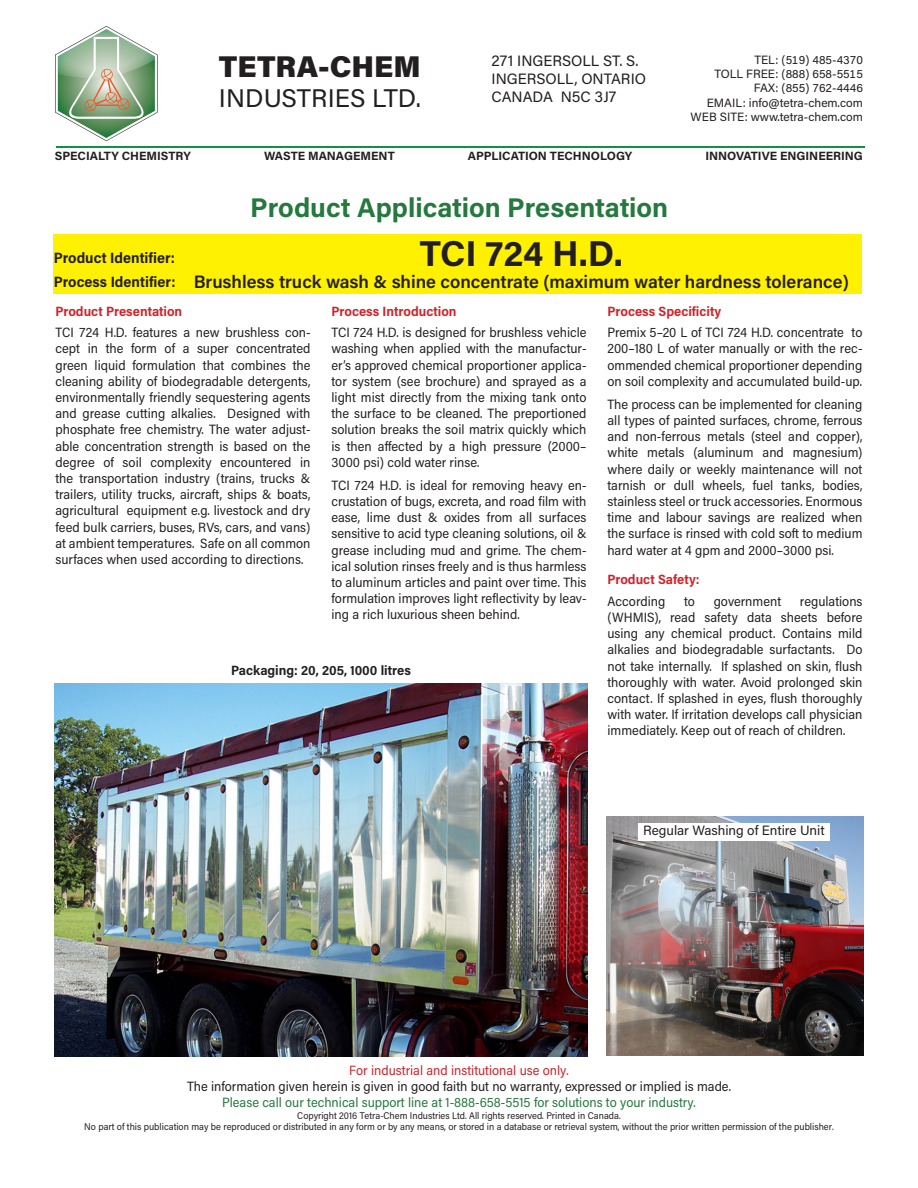
<style>
.page{position:relative;width:918px;height:1188px;background:#fff}
.page>*{position:absolute;margin:0;border:0;box-sizing:border-box;transform-origin:0 0}
.PA_-_Product_Identif{font:700 36px "Acumin Pro";letter-spacing:-.01em;color:#231f20}
.t1{font:900 30px "Acumin Pro";color:#231f20}
.t2{font:700 27px "Acumin Pro";color:#26793e}
.t3{font:25.5px "Acumin Pro";letter-spacing:.005em;color:#231f20}
.SDS_-_Process_Identi{font:600 18px "Acumin Pro";color:#231f20}
.t4{font:15px "Acumin Pro";color:#231f20}
.PA_-_Product_Identif-2{font:700 15px "Acumin Pro Semi Cond";color:#231f20}
.PA_-_Body_text{font:13.5px/16.2px "Acumin Pro Semi Cond";color:#231f20;text-align:justify}
.t5{font:13.5px "Acumin Pro Semi Cond";color:#26793e}
.PA_-_Heading_1{font:700 13.5px "Acumin Pro Semi Cond";color:#d1232a}
.t6{font:13.5px "Acumin Pro Semi Cond";color:#d1232a}
.PA_-_Heading_2{font:700 13.5px "Acumin Pro Semi Cond";color:#231f20}
.PA_-_Caption{font:13.5px "Acumin Pro";color:#231f20}
.t7{font:12px "Acumin Pro";color:#231f20}
.t8{font:700 12px "Acumin Pro";color:#231f20}
.t9{font:9.75px "Acumin Pro Semi Cond";color:#231f20}
</style>
<div class="page">
<img style="left:606px;top:817px;width:258px;height:239px">
<img style="left:54px;top:684px;width:534px;height:373px">
<div style="left:638px;top:823px;width:191px;height:18px;background:#fff"></div>
<hr style="left:56px;top:146px;width:809px;height:2px;background:#0d9344">
<svg style="left:55px;top:26px;width:103px;height:115px"></svg>
<div style="left:53px;top:234px;width:809px;height:60px;background:#fff101"></div>
<p class="t1" style="left:219px;top:45px;width:203px">TETRA-CHEM</p>
<p class="t3" style="left:219px;top:81px;width:204px">INDUSTRIES LTD.</p>
<p class="t4" style="left:491px;top:50px;width:149px">271 INGERSOLL ST. S.</p>
<p class="t4" style="left:491px;top:68px;width:156px">INGERSOLL, ONTARIO</p>
<p class="t4" style="left:491px;top:86px;width:126px">CANADA N5C 3J7</p>
<p class="t7" style="left:754px;top:51px;width:110px">TEL: (519) 485-4370</p>
<p class="t7" style="left:714px;top:65px;width:150px">TOLL FREE: (888) 658-5515</p>
<p class="t7" style="left:754px;top:80px;width:111px">FAX: (855) 762-4446</p>
<p class="t7" style="left:707px;top:94px;width:158px">EMAIL: info@tetra-chem.com</p>
<p class="t7" style="left:691px;top:109px;width:174px">WEB SITE: www.tetra-chem.com</p>
<p class="t8" style="left:55px;top:147px;width:137px">SPECIALTY CHEMISTRY</p>
<p class="t8" style="left:264px;top:147px;width:132px">WASTE MANAGEMENT</p>
<p class="t8" style="left:468px;top:147px;width:166px">APPLICATION TECHNOLOGY</p>
<p class="t8" style="left:705px;top:147px;width:159px">INNOVATIVE ENGINEERING</p>
<p class="PA_-_Product_Identif-2" style="left:54px;top:247px;width:123px">Product Identifier:</p>
<p class="PA_-_Product_Identif-2" style="left:54px;top:271px;width:123px">Process Identifier:</p>
<p class="t2" style="left:250px;top:188px;width:420px">Product Application Presentation</p>
<p class="PA_-_Product_Identif" style="left:420px;top:228px;width:205px">TCI 724 H.D.</p>
<p class="SDS_-_Process_Identi" style="left:194px;top:269px;width:657px">Brushless truck wash &amp; shine concentrate (maximum water hardness tolerance)</p>
<p class="PA_-_Heading_1" style="left:56px;top:301px;width:128px">Product Presentation</p>
<p class="PA_-_Body_text" style="left:56px;top:324px;width:257px">TCI 724 H.D. features a new brushless con&shy;cept in the form of a super concentrated green liquid formulation that combines the cleaning ability of biodegradable detergents, environmentally friendly sequestering agents and grease cutting alkalies. Designed with phosphate free chemistry. The water adjust&shy;able concentration strength is based on the degree of soil complexity encountered in the transportation industry (trains, trucks &amp; trailers, utility trucks, aircraft, ships &amp; boats, agricultural equipment e.g. livestock and dry feed bulk carriers, buses, RVs, cars, and vans) at ambient temperatures. Safe on all common surfaces when used according to directions.</p>
<p class="PA_-_Heading_1" style="left:332px;top:301px;width:127px">Process Introduction</p>
<p class="PA_-_Body_text" style="left:332px;top:324px;width:257px">TCI 724 H.D. is designed for brushless vehicle washing when applied with the manufactur&shy;er’s approved chemical proportioner applica&shy;tor system (see brochure) and sprayed as a light mist directly from the mixing tank onto the surface to be cleaned. The preportioned solution breaks the soil matrix quickly which is then affected by a high pressure (2000– 3000 psi) cold water rinse.</p>
<p class="PA_-_Body_text" style="left:332px;top:476px;width:257px">TCI 724 H.D. is ideal for removing heavy en&shy;crustation of bugs, excreta, and road film with ease, lime dust &amp; oxides from all surfaces sensitive to acid type cleaning solutions, oil &amp; grease including mud and grime. The chem&shy;ical solution rinses freely and is thus harmless to aluminum articles and paint over time. This formulation improves light reflectivity by leav&shy;ing a rich luxurious sheen behind.</p>
<p class="PA_-_Heading_2" style="left:231px;top:661px;width:181px">Packaging: 20, 205, 1000 litres</p>
<p class="PA_-_Heading_1" style="left:608px;top:301px;width:115px">Process Specificity</p>
<p class="PA_-_Body_text" style="left:608px;top:324px;width:257px">Premix 5–20 L of TCI 724 H.D. concentrate to 200–180 L of water manually or with the rec&shy;ommended chemical proportioner depending on soil complexity and accumulated build-up.</p>
<p class="PA_-_Body_text" style="left:608px;top:395px;width:257px">The process can be implemented for cleaning all types of painted surfaces, chrome, ferrous and non-ferrous metals (steel and copper), white metals (aluminum and magnesium) where daily or weekly maintenance will not tarnish or dull wheels, fuel tanks, bodies, stainless steel or truck accessories. Enormous time and labour savings are realized when the surface is rinsed with cold soft to medium hard water at 4 gpm and 2000–3000 psi.</p>
<p class="PA_-_Heading_1" style="left:608px;top:570px;width:94px">Product Safety:</p>
<p class="PA_-_Body_text" style="left:608px;top:593px;width:59px">According</p>
<p class="PA_-_Body_text" style="left:684px;top:593px;width:12px">to</p>
<p class="PA_-_Body_text" style="left:714px;top:593px;width:69px">government</p>
<p class="PA_-_Body_text" style="left:608px;top:593px;width:257px;text-indent:192px">regulations (WHMIS), read safety data sheets before using any chemical product. Contains mild alkalies and biodegradable surfactants. Do not take internally. If splashed on skin, flush thoroughly with water. Avoid prolonged skin contact. If splashed in eyes, flush thoroughly with water. If irritation develops call physician immediately. Keep out of reach of children.</p>
<p class="PA_-_Caption" style="left:643px;top:821px;width:183px">Regular Washing of Entire Unit</p>
<p class="t6" style="left:349px;top:1061px;width:221px">For industrial and institutional use only.</p>
<p class="PA_-_Body_text" style="left:187px;top:1078px;width:545px">The information given herein is given in good faith but no warranty, expressed or implied is made.</p>
<p class="t5" style="left:222px;top:1093px;width:475px">Please call our technical support line at 1-888-658-5515 for solutions to your industry.</p>
<p class="t9" style="left:297px;top:1109px;width:325px">Copyright 2016 Tetra-Chem Industries Ltd. All rights reserved. Printed in Canada.</p>
<p class="t9" style="left:84px;top:1120px;width:751px">No part of this publication may be reproduced or distributed in any form or by any means, or stored in a database or retrieval system, without the prior written permission of the publisher.</p>
</div>
